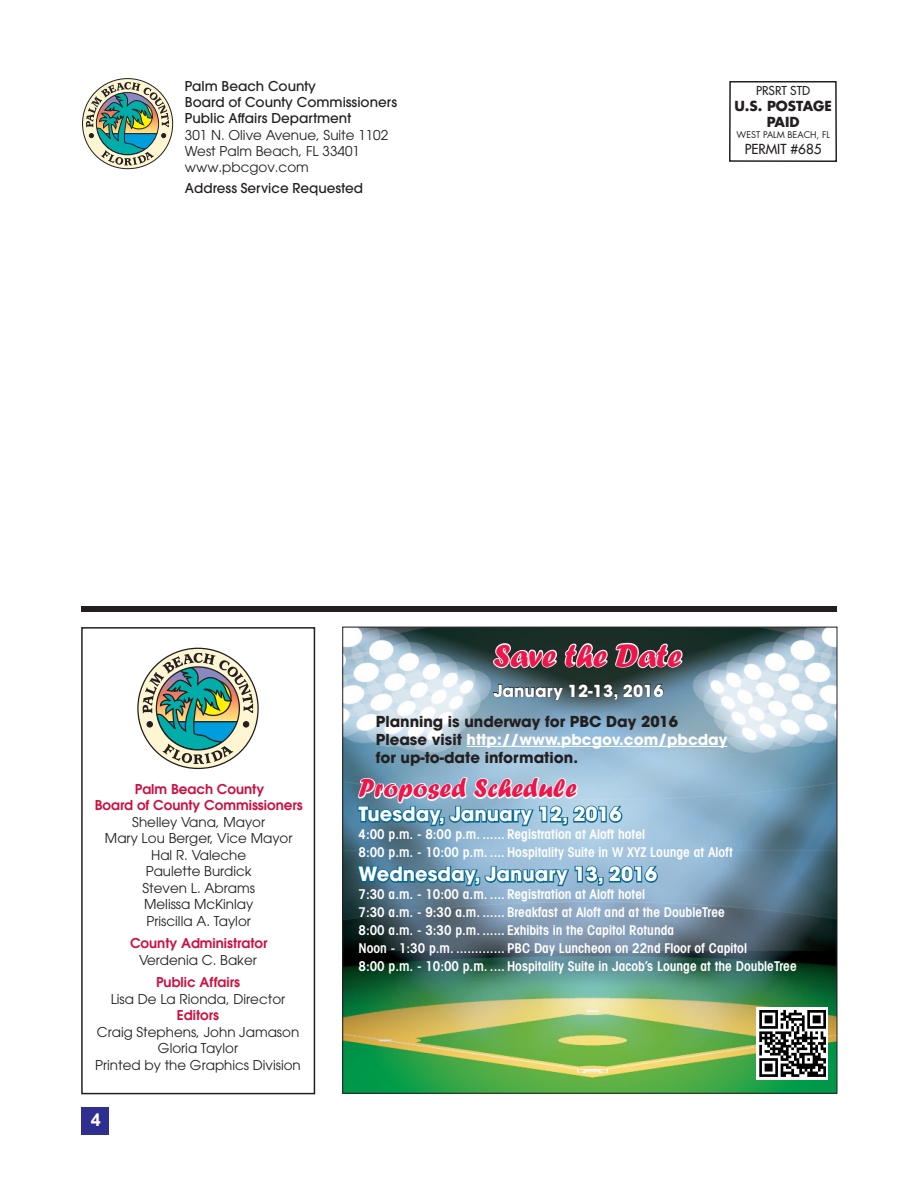
<style>
.page{position:relative;width:918px;height:1188px;background:#fff}
.page>*{position:absolute;margin:0;border:0;box-sizing:border-box;transform-origin:0 0}
.t1{font:33px "Forte";color:#ed164b}
.t2{font:27px "Forte";color:#ed164b}
.t3{font:700 19.5px "Avant Garde";color:#fff}
.t4{font:700 18px "Arial";color:#fff}
.t5{font:700 16.5px "Avant Garde";color:#fff}
.t6{font:700 15px "Avant Garde";color:#231f20}
.t7{font:700 15px "Avant Garde";color:#fff}
.t8{font:600 condensed 13.5px "Avant Garde";color:#fff}
.t9{font:13.5px "Avant Garde";color:#231f20}
.t10{font:500 13.5px "Avant Garde";color:#231f20}
.t11{font:600 13.5px "Avant Garde";color:#cd1141}
.Subhead_1{font:700 13.5px "Futura";color:#231f20}
.Subhead_1-2{font:13.5px "Futura";color:#231f20}
.Subhead_1-3{font:12px "Futura";color:#231f20}
.Subhead_1-4{font:9px "Futura";color:#231f20}
.s1{color:#231f20}
</style>
<div class="page">
<div style="left:82px;top:1108px;width:27px;height:27px;background:#2e2f90"></div>
<div style="left:81px;top:606px;width:756px;height:6px;background:#231f20"></div>
<div style="left:729px;top:81px;width:108px;height:81px;border:2px solid #231f20"></div>
<svg style="left:83px;top:79px;width:90px;height:90px"></svg>
<svg style="left:86px;top:82px;width:83px;height:83px;background:#92ae9c"></svg>
<svg style="left:138px;top:648px;width:120px;height:120px"></svg>
<svg style="left:143px;top:653px;width:110px;height:111px;background:#93af9d"></svg>
<div style="left:81px;top:627px;width:234px;height:467px;border:2px solid #231f20"></div>
<img style="left:344px;top:629px;width:491px;height:463px">
<img style="left:757px;top:1008px;width:71px;height:72px">
<svg style="left:357px;top:736px;width:267px;height:95px;background:#8db5cc"></svg>
<svg style="left:356px;top:852px;width:303px;height:47px;background:#6697b4"></svg>
<svg style="left:491px;top:641px;width:193px;height:63px;background:#56686a"></svg>
<hr style="left:467px;top:746px;width:260px;height:1px;background:#fff">
<p class="t10" style="left:185px;top:78px;width:133px">Palm Beach County</p>
<p class="t10" style="left:185px;top:94px;width:214px">Board of County Commissioners</p>
<p class="t10" style="left:185px;top:110px;width:168px">Public Affairs Department</p>
<p class="t9" style="left:185px;top:127px;width:205px">301 N. Olive Avenue, Suite 1102</p>
<p class="t9" style="left:185px;top:143px;width:177px">West Palm Beach, FL 33401</p>
<p class="t9" style="left:185px;top:159px;width:125px">www.pbcgov.com</p>
<p class="t10" style="left:185px;top:180px;width:180px">Address Service Requested</p>
<p class="Subhead_1-3" style="left:756px;top:83px;width:56px">PRSRT STD</p>
<p class="Subhead_1" style="left:734px;top:97px;width:99px">U.S. POSTAGE</p>
<p class="Subhead_1" style="left:767px;top:113px;width:34px">PAID</p>
<p class="Subhead_1-4" style="left:737px;top:129px;width:95px">WEST PALM BEACH, FL</p>
<p class="Subhead_1-2" style="left:745px;top:141px;width:78px">PERMIT #685</p>
<p class="t11" style="left:135px;top:780px;width:131px">Palm Beach County</p>
<p class="t11" style="left:95px;top:797px;width:210px">Board of County Commissioners</p>
<p class="t9" style="left:132px;top:814px;width:134px">Shelley Vana, Mayor</p>
<p class="t9" style="left:105px;top:831px;width:189px">Mary Lou Berger, Vice Mayor</p>
<p class="t9" style="left:151px;top:847px;width:97px">Hal R. Valeche</p>
<p class="t9" style="left:146px;top:864px;width:107px">Paulette Burdick</p>
<p class="t9" style="left:143px;top:880px;width:114px">Steven L. Abrams</p>
<p class="t9" style="left:144px;top:897px;width:111px">Melissa McKinlay</p>
<p class="t9" style="left:147px;top:913px;width:106px">Priscilla A. Taylor</p>
<p class="t11" style="left:130px;top:935px;width:139px">County Administrator</p>
<p class="t9" style="left:139px;top:952px;width:119px">Verdenia C. Baker</p>
<p class="t11" style="left:156px;top:974px;width:85px">Public Affairs</p>
<p class="t9" style="left:111px;top:991px;width:176px">Lisa De La Rionda, Director</p>
<p class="t11" style="left:177px;top:1007px;width:44px">Editors</p>
<p class="t9" style="left:97px;top:1024px;width:204px">Craig Stephens, John Jamason</p>
<p class="t9" style="left:158px;top:1041px;width:82px">Gloria Taylor</p>
<p class="t9" style="left:95px;top:1057px;width:207px">Printed by the Graphics Division</p>
<p class="t4" style="left:91px;top:1108px;width:12px">4</p>
<p class="t1" style="left:493px;top:636px;width:190px">Save the Date</p>
<p class="t5" style="left:493px;top:680px;width:172px">January 12-13, 2016</p>
<p class="t6" style="left:376px;top:712px;width:304px">Planning is underway for PBC Day 2016</p>
<p class="t7" style="left:376px;top:730px;width:353px"><span class="s1">Please visit</span> http://www.pbcgov.com/pbcday</p>
<p class="t6" style="left:376px;top:748px;width:204px">for up-to-date information.</p>
<p class="t2" style="left:359px;top:773px;width:220px">Proposed Schedule</p>
<p class="t3" style="left:359px;top:802px;width:265px">Tuesday, January 12, 2016</p>
<p class="t8" style="left:359px;top:826px;width:288px">4:00 p.m. - 8:00 p.m. ...... Registration at Aloft hotel</p>
<p class="t8" style="left:359px;top:844px;width:376px">8:00 p.m. - 10:00 p.m. .... Hospitality Suite in W XYZ Lounge at Aloft</p>
<p class="t3" style="left:359px;top:862px;width:300px">Wednesday, January 13, 2016</p>
<p class="t8" style="left:359px;top:886px;width:288px">7:30 a.m. - 10:00 a.m. .... Registration at Aloft hotel</p>
<p class="t8" style="left:359px;top:904px;width:368px">7:30 a.m. - 9:30 a.m. ...... Breakfast at Aloft and at the DoubleTree</p>
<p class="t8" style="left:359px;top:922px;width:317px">8:00 a.m. - 3:30 p.m. ...... Exhibits in the Capitol Rotunda</p>
<p class="t8" style="left:359px;top:940px;width:390px">Noon - 1:30 p.m. ............. PBC Day Luncheon on 22nd Floor of Capitol</p>
<p class="t8" style="left:359px;top:958px;width:440px">8:00 p.m. - 10:00 p.m. .... Hospitality Suite in Jacob’s Lounge at the DoubleTree</p>
</div>
